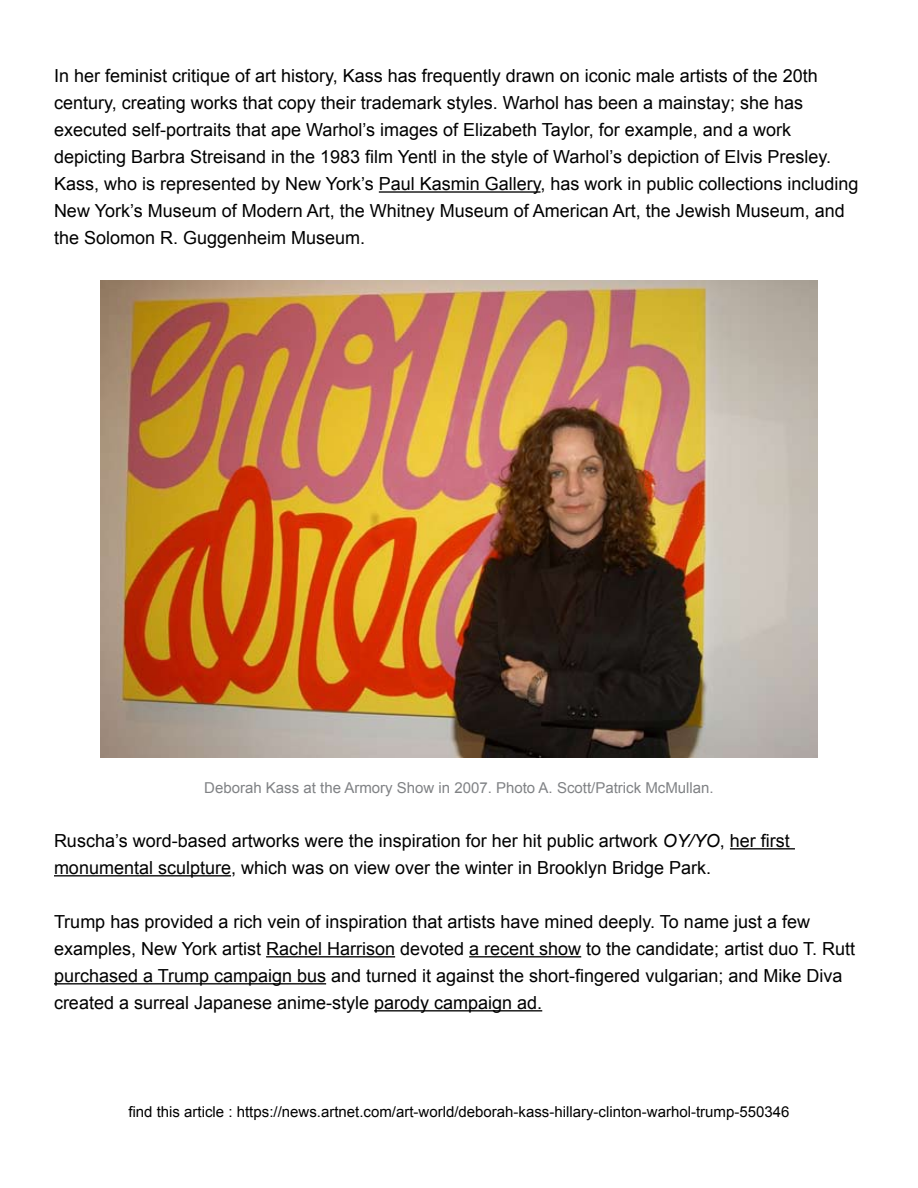
<style>
.page{position:relative;width:918px;height:1188px;background:#fff}
.page>*{position:absolute;margin:0;border:0;box-sizing:border-box;transform-origin:0 0}
.t1{font:18px/27px "Arial";color:#000}
.t2{font:15px "Arial";color:#000}
.t3{font:15px "Arial";color:#808285}
.s1{font-style:italic}
</style>
<div class="page">
<hr style="left:379px;top:191px;width:162px;height:2px;background:#000">
<img style="left:100px;top:280px;width:718px;height:478px">
<hr style="left:730px;top:848px;width:65px;height:1px;background:#000">
<hr style="left:54px;top:875px;width:177px;height:1px;background:#000">
<hr style="left:266px;top:956px;width:129px;height:1px;background:#000">
<hr style="left:469px;top:956px;width:112px;height:1px;background:#000">
<hr style="left:54px;top:983px;width:272px;height:1px;background:#000">
<hr style="left:374px;top:1010px;width:168px;height:1px;background:#000">
<p class="t1" style="left:54px;top:62px;width:806px">In her feminist critique of art history, Kass has frequently drawn on iconic male artists of the 20th century, creating works that copy their trademark styles. Warhol has been a mainstay; she has executed self-portraits that ape Warhol’s images of Elizabeth Taylor, for example, and a work depicting Barbra Streisand in the 1983 film Yentl in the style of Warhol’s depiction of Elvis Presley.<br>Kass, who is represented by New York’s Paul Kasmin Gallery, has work in public collections including New York’s Museum of Modern Art, the Whitney Museum of American Art, the Jewish Museum, and the Solomon R. Guggenheim Museum.</p>
<p class="t3" style="left:204px;top:779px;width:511px">Deborah Kass at the Armory Show in 2007. Photo A. Scott/Patrick McMullan.</p>
<p class="t1" style="left:54px;top:827px;width:737px">Ruscha’s word-based artworks were the inspiration for her hit public artwork <span class="s1">OY/YO</span>, her first monumental sculpture, which was on view over the winter in Brooklyn Bridge Park.</p>
<p class="t1" style="left:54px;top:908px;width:803px">Trump has provided a rich vein of inspiration that artists have mined deeply. To name just a few examples, New York artist Rachel Harrison devoted a recent show to the candidate; artist duo T. Rutt purchased a Trump campaign bus and turned it against the short-fingered vulgarian; and Mike Diva created a surreal Japanese anime-style parody campaign ad.</p>
<p class="t2" style="left:128px;top:1103px;width:663px">find this article : https://news.artnet.com/art-world/deborah-kass-hillary-clinton-warhol-trump-550346</p>
</div>
